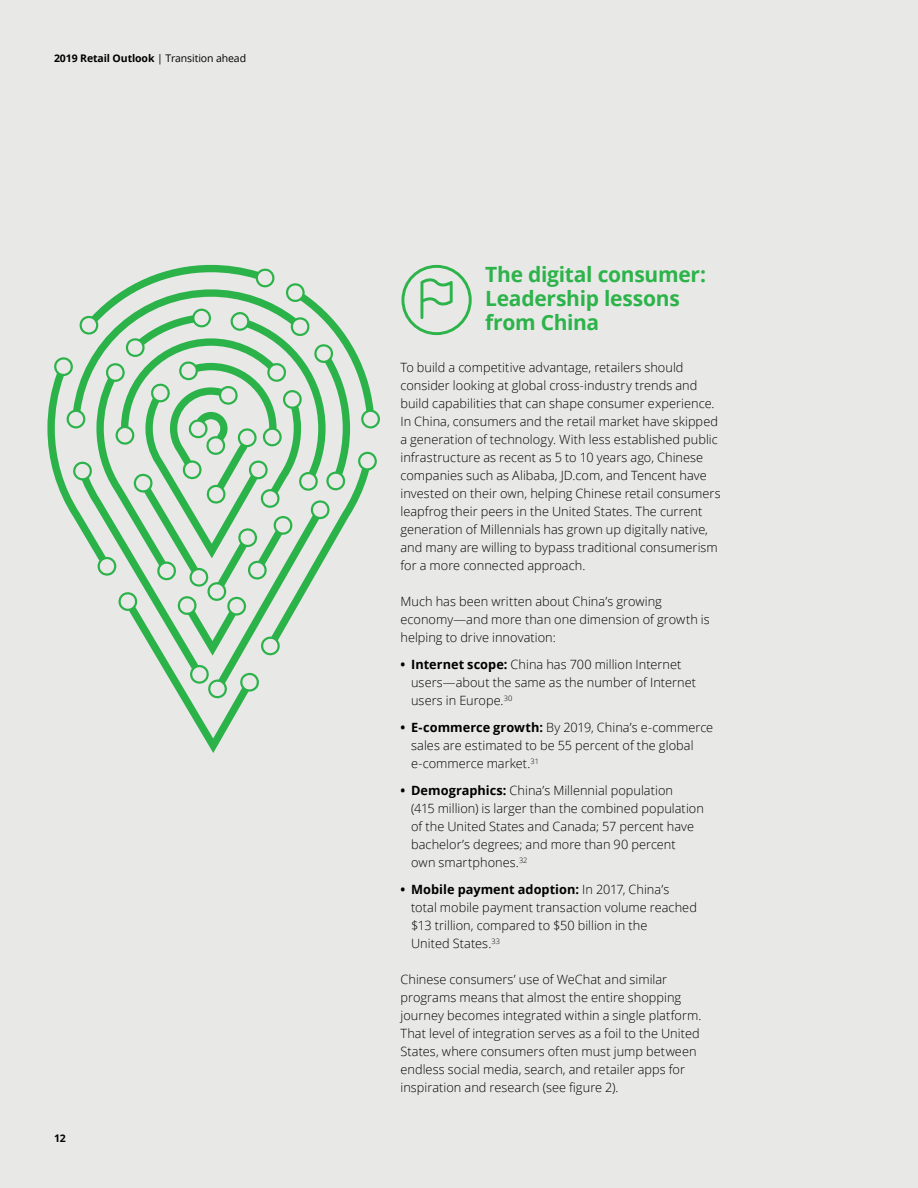
<style>
.page{position:relative;width:918px;height:1188px;background:#e8e8e7}
.page>*{position:absolute;margin:0;border:0;box-sizing:border-box;transform-origin:0 0}
.t1{font:700 21px/24px "Open Sans";letter-spacing:-.015em;color:#2cb34a}
.t2{font:300 12.75px/18px "Open Sans";letter-spacing:.005em;color:#000}
.t3{font:700 10.5px "Open Sans";letter-spacing:-.01em;color:#000}
.s1{font-weight:400}
.s2{font-weight:700}
</style>
<div class="page">
<svg style="left:401px;top:265px;width:71px;height:70px"></svg>
<svg style="left:47px;top:265px;width:333px;height:488px"></svg>
<p class="t3" style="left:54px;top:51px;width:194px">2019 Retail Outlook <span class="s1">| Transition ahead</span></p>
<p class="t3" style="left:54px;top:1131px;width:13px">12</p>
<h1 class="t1" style="left:485px;top:262px;width:222px">The digital consumer:<br>Leadership lessons from China</h1>
<p class="t2" style="left:400px;top:358px;width:322px">To build a competitive advantage, retailers should consider looking at global cross-industry trends and build capabilities that can shape consumer experience.<br>In China, consumers and the retail market have skipped a generation of technology. With less established public infrastructure as recent as 5 to 10 years ago, Chinese companies such as Alibaba, JD.com, and Tencent have invested on their own, helping Chinese retail consumers leapfrog their peers in the United States. The current generation of Millennials has grown up digitally native, and many are willing to bypass traditional consumerism for a more connected approach.</p>
<p class="t2" style="left:400px;top:592px;width:311px">Much has been written about China’s growing economy—and more than one dimension of growth is helping to drive innovation:</p>
<p class="t2" style="left:411px;top:655px;width:287px;text-indent:-11px"><span class="s2">• Internet scope:</span> China has 700 million Internet users—about the same as the number of Internet users in Europe.<sup>30</sup></p>
<p class="t2" style="left:411px;top:718px;width:304px;text-indent:-11px"><span class="s2">• E-commerce growth:</span> By 2019, China’s e-commerce sales are estimated to be 55 percent of the global e-commerce market.<sup>31</sup></p>
<p class="t2" style="left:411px;top:781px;width:294px;text-indent:-11px"><span class="s2">• Demographics:</span> China’s Millennial population<br>(415 million) is larger than the combined population of the United States and Canada; 57 percent have bachelor’s degrees; and more than 90 percent<br>own smartphones.<sup>32</sup></p>
<p class="t2" style="left:411px;top:880px;width:287px;text-indent:-11px"><span class="s2">• Mobile payment adoption:</span> In 2017, China’s total mobile payment transaction volume reached $13 trillion, compared to $50 billion in the<br>United States.<sup>33</sup></p>
<p class="t2" style="left:400px;top:970px;width:303px">Chinese consumers’ use of WeChat and similar programs means that almost the entire shopping journey becomes integrated within a single platform.<br>That level of integration serves as a foil to the United States, where consumers often must jump between endless social media, search, and retailer apps for inspiration and research (see figure 2).</p>
</div>
